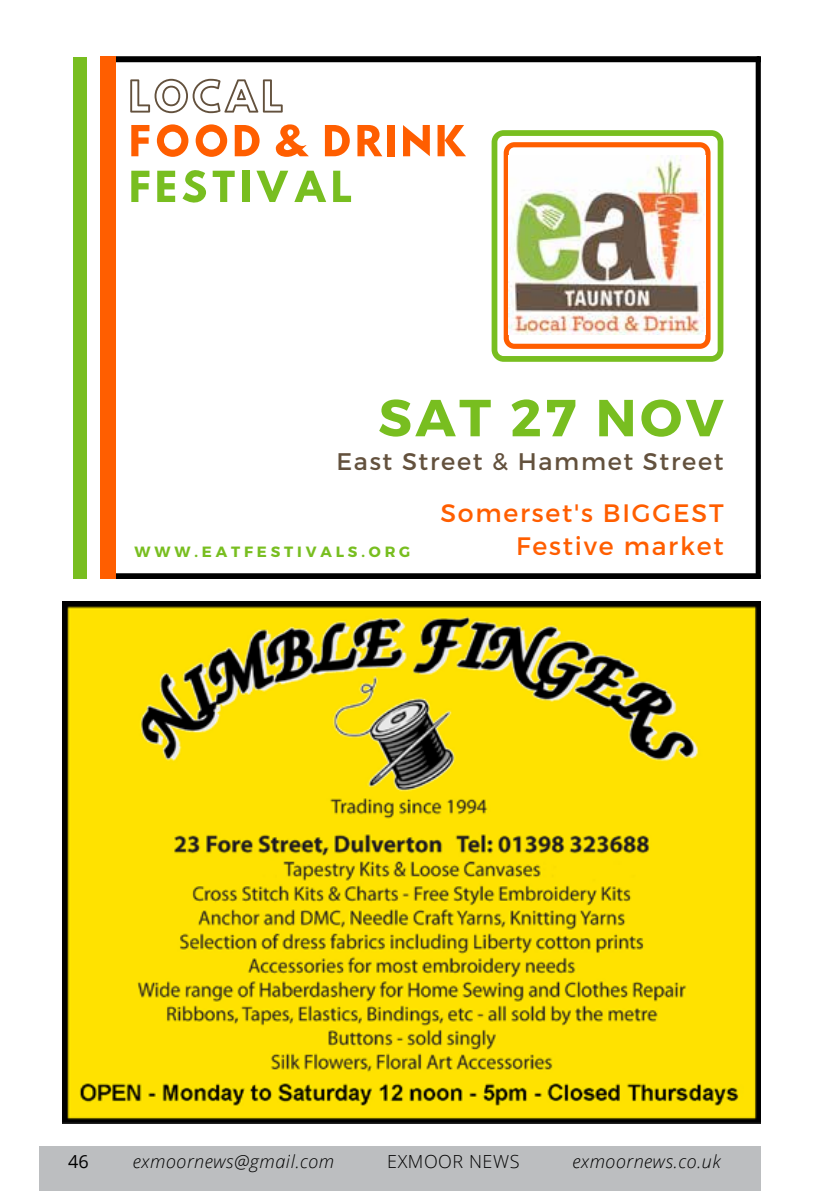
<style>
.page{position:relative;width:840px;height:1191px;background:#fff}
.page>*{position:absolute;margin:0;border:0;box-sizing:border-box;transform-origin:0 0}
.t1{font:700 52px "Montserrat";letter-spacing:.07em;color:#78be20}
.t2{font:25.2px/33.6px "Montserrat";letter-spacing:.07em;color:#ff5e00;text-align:right}
.t3{font:24px "Montserrat";letter-spacing:.07em;color:#63513d}
.t4{font:italic 300 18px "Open Sans";letter-spacing:.03em;color:#000}
.t5{font:300 18px "Open Sans";letter-spacing:.03em;color:#000}
.t6{font:18px "Open Sans";color:#000}
.t7{font:700 14.8px "Montserrat";letter-spacing:.26em;color:#78be20}
</style>
<div class="page">
<div style="left:39px;top:1146px;width:721px;height:45px;background:#bcbec0"></div>
<img style="left:62px;top:601px;width:698px;height:522px">
<svg style="left:491px;top:130px;width:232px;height:232px"></svg>
<svg style="left:503px;top:142px;width:207px;height:207px"></svg>
<img style="left:508px;top:156px;width:197px;height:179px">
<div style="left:73px;top:57px;width:13px;height:522px;background:#78be20"></div>
<div style="left:110px;top:57px;width:650px;height:5px;background:#000"></div>
<div style="left:110px;top:573px;width:647px;height:6px;background:#000"></div>
<div style="left:100px;top:57px;width:15px;height:522px;background:#ff5e00"></div>
<svg style="left:130px;top:79px;width:152px;height:34px"></svg>
<svg style="left:131px;top:125px;width:18px;height:31px"></svg>
<svg style="left:157px;top:124px;width:31px;height:33px"></svg>
<svg style="left:195px;top:124px;width:32px;height:33px"></svg>
<svg style="left:234px;top:125px;width:25px;height:31px"></svg>
<svg style="left:276px;top:124px;width:33px;height:33px"></svg>
<svg style="left:325px;top:125px;width:24px;height:31px"></svg>
<svg style="left:357px;top:125px;width:25px;height:31px"></svg>
<div style="left:387px;top:125px;width:7px;height:31px;background:#ff5e00"></div>
<svg style="left:403px;top:125px;width:26px;height:31px"></svg>
<svg style="left:437px;top:125px;width:29px;height:31px"></svg>
<svg style="left:131px;top:171px;width:18px;height:31px"></svg>
<svg style="left:157px;top:171px;width:18px;height:31px"></svg>
<svg style="left:182px;top:170px;width:24px;height:33px"></svg>
<svg style="left:212px;top:171px;width:22px;height:31px"></svg>
<div style="left:242px;top:171px;width:7px;height:31px;background:#78be20"></div>
<svg style="left:256px;top:171px;width:32px;height:31px"></svg>
<svg style="left:294px;top:171px;width:32px;height:31px"></svg>
<svg style="left:333px;top:171px;width:18px;height:31px"></svg>
<div style="left:755px;top:59px;width:5px;height:520px;background:#000"></div>
<h1 class="t1" style="left:378px;top:385px;width:346px">SAT 27 NOV</h1>
<h3 class="t3" style="left:336px;top:446px;width:388px">East Street &amp; Hammet Street</h3>
<p class="t7" style="left:134px;top:542px;width:277px">WWW.EATFESTIVALS.ORG</p>
<h2 class="t2" style="left:440px;top:496px;width:284px">Somerset's BIGGEST<br>Festive market</h2>
<p class="t6" style="left:68px;top:1148px;width:22px">46</p>
<p class="t4" style="left:133px;top:1149px;width:203px">exmoornews@gmail.com</p>
<p class="t5" style="left:387px;top:1149px;width:134px">EXMOOR NEWS</p>
<p class="t4" style="left:572px;top:1149px;width:150px">exmoornews.co.uk</p>
</div>
